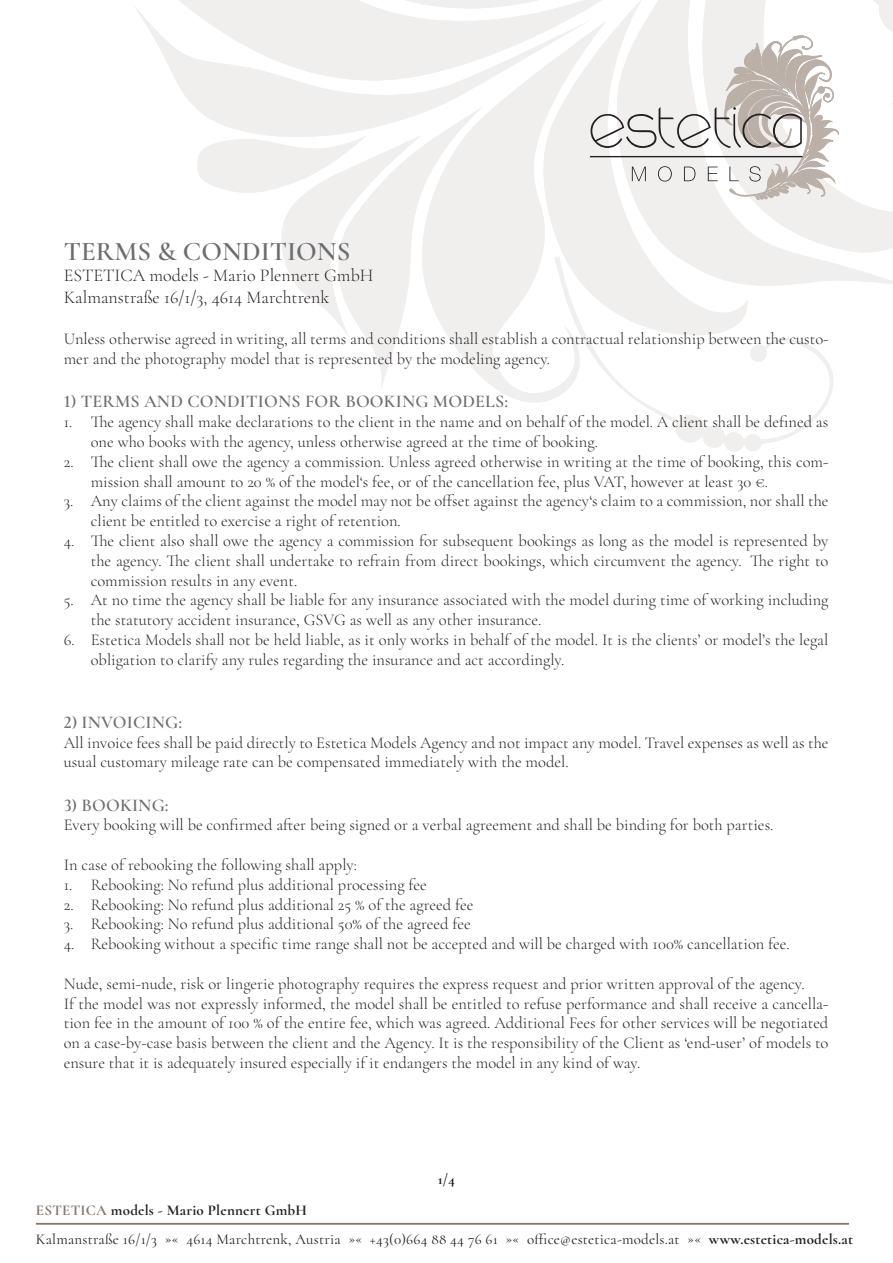
<style>
.page{position:relative;width:893px;height:1263px;background:#fff}
.page>*{position:absolute;margin:0;border:0;box-sizing:border-box;transform-origin:0 0}
.t1{font:600 27px "Cormorant Garamond";color:#6c6d70}
.t2{font:300 18px/21.6px "Cormorant Garamond";color:#231f20}
.t3{font:600 18px "Cormorant Garamond";letter-spacing:.01em;color:#6c6d70}
.t4{font:300 16.5px/19.8px "Cormorant Garamond";color:#231f20}
.t5{font:15px/29px "Cormorant";letter-spacing:.015em;color:#231f20}
.t6{font:700 15px "Cormorant";color:#231f20}
.s1{font-weight:700;color:#89776a}
.s2{font-weight:700}
</style>
<div class="page">
<hr style="left:36px;top:1223px;width:813px;height:2px;background:#897669">
<svg style="left:622px;top:389px;width:211px;height:62px"></svg>
<svg style="left:497px;top:389px;width:71px;height:14px"></svg>
<div style="left:675px;top:415px;width:29px;height:28px;background:#f1efed;border-radius:50%"></div>
<div style="left:702px;top:425px;width:23px;height:23px;background:#f1efed;border-radius:50%"></div>
<div style="left:724px;top:432px;width:20px;height:20px;background:#f1efed;border-radius:50%"></div>
<div style="left:744px;top:434px;width:18px;height:17px;background:#f1efed;border-radius:50%"></div>
<svg style="left:152px;top:0;width:741px;height:389px"></svg>
<h1 class="t1" style="left:64px;top:234px;width:288px">TERMS &amp; CONDITIONS</h1>
<p class="t2" style="left:64px;top:265px;width:311px">ESTETICA models - Mario Plennert GmbH<br>Kalmanstraße 16/1/3, 4614 Marchtrenk</p>
<p class="t4" style="left:64px;top:329px;width:766px">Unless otherwise agreed in writing, all terms and conditions shall establish a contractual relationship between the custo&shy;mer and the photography model that is represented by the modeling agency.</p>
<p class="t3" style="left:64px;top:390px;width:446px">1) TERMS AND CONDITIONS FOR BOOKING MODELS:</p>
<p class="t4" style="left:91px;top:412px;width:739px;text-indent:-27px">1. The agency shall make declarations to the client in the name and on behalf of the model. A client shall be defined as one who books with the agency, unless otherwise agreed at the time of booking.</p>
<p class="t4" style="left:91px;top:451px;width:739px;text-indent:-27px">2. The client shall owe the agency a commission. Unless agreed otherwise in writing at the time of booking, this com&shy;mission shall amount to 20 % of the model‘s fee, or of the cancellation fee, plus VAT, however at least 30 €.</p>
<p class="t4" style="left:91px;top:491px;width:739px;text-indent:-27px">3. Any claims of the client against the model may not be offset against the agency‘s claim to a commission, nor shall the client be entitled to exercise a right of retention.</p>
<p class="t4" style="left:91px;top:531px;width:739px;text-align:justify;text-indent:-27px">4. The client also shall owe the agency a commission for subsequent bookings as long as the model is represented by the agency. The client shall undertake to refrain from direct bookings, which circumvent the agency. The right to commission results in any event.</p>
<p class="t4" style="left:91px;top:590px;width:739px;text-indent:-27px">5. At no time the agency shall be liable for any insurance associated with the model during time of working including the statutory accident insurance, GSVG as well as any other insurance.</p>
<p class="t4" style="left:91px;top:630px;width:739px;text-indent:-27px">6. Estetica Models shall not be held liable, as it only works in behalf of the model. It is the clients’ or model’s the legal obligation to clarify any rules regarding the insurance and act accordingly.</p>
<p class="t3" style="left:64px;top:711px;width:120px">2) INVOICING:</p>
<p class="t4" style="left:64px;top:732px;width:766px">All invoice fees shall be paid directly to Estetica Models Agency and not impact any model. Travel expenses as well as the usual customary mileage rate can be compensated immediately with the model.</p>
<p class="t3" style="left:64px;top:794px;width:106px">3) BOOKING:</p>
<p class="t4" style="left:64px;top:815px;width:711px">Every booking will be confirmed after being signed or a verbal agreement and shall be binding for both parties.</p>
<p class="t4" style="left:64px;top:855px;width:295px">In case of rebooking the following shall apply:</p>
<p class="t4" style="left:64px;top:874px;width:365px">1. Rebooking: No refund plus additional processing fee</p>
<p class="t4" style="left:64px;top:894px;width:411px">2. Rebooking: No refund plus additional 25 % of the agreed fee</p>
<p class="t4" style="left:64px;top:914px;width:408px">3. Rebooking: No refund plus additional 50% of the agreed fee</p>
<p class="t4" style="left:64px;top:934px;width:727px">4. Rebooking without a specific time range shall not be accepted and will be charged with 100% cancellation fee.</p>
<p class="t4" style="left:64px;top:973px;width:766px">Nude, semi-nude, risk or lingerie photography requires the express request and prior written approval of the agency.<br>If the model was not expressly informed, the model shall be entitled to refuse performance and shall receive a cancella&shy;tion fee in the amount of 100 % of the entire fee, which was agreed. Additional Fees for other services will be negotiated on a case-by-case basis between the client and the Agency. It is the responsibility of the Client as ‘end-user’ of models to ensure that it is adequately insured especially if it endangers the model in any kind of way.</p>
<p class="t6" style="left:438px;top:1170px;width:19px">1/4</p>
<p class="t5" style="left:36px;top:1195px;width:819px"><span class="s1">ESTETICA</span> <span class="s2">models - Mario Plennert GmbH<br></span>Kalmanstraße 16/1/3 »« 4614 Marchtrenk, Austria »« +43(0)664 88 44 76 61 »« office@estetica-models.at »« <span class="s2">www.estetica-models.at</span></p>
</div>
